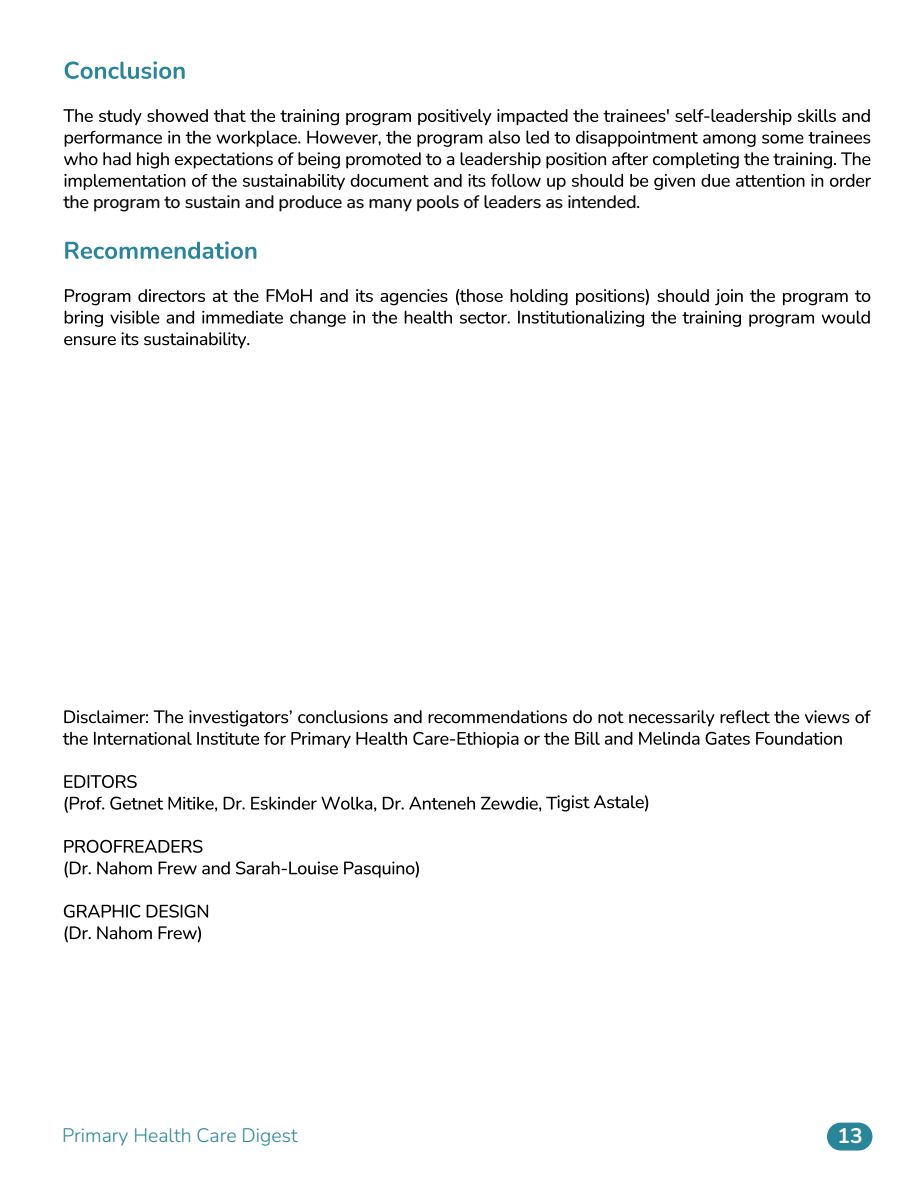
<style>
.page{position:relative;width:918px;height:1188px;background:#fff}
.page>*{position:absolute;margin:0;border:0;box-sizing:border-box;transform-origin:0 0}
.t1{font:700 21px "Nunito";color:#fff}
.t2{font:300 19.5px "Nunito";color:#298599}
.t3{font:500 18px "Nunito";letter-spacing:-.02em;color:#000}
</style>
<div class="page">
<svg style="left:65px;top:61px;width:120px;height:18px"></svg>
<svg style="left:63px;top:109px;width:807px;height:16px"></svg>
<svg style="left:64px;top:131px;width:806px;height:37px"></svg>
<svg style="left:64px;top:174px;width:807px;height:16px"></svg>
<svg style="left:65px;top:241px;width:191px;height:18px"></svg>
<svg style="left:65px;top:289px;width:805px;height:16px"></svg>
<svg style="left:64px;top:311px;width:806px;height:37px"></svg>
<svg style="left:64px;top:710px;width:807px;height:16px"></svg>
<svg style="left:63px;top:732px;width:779px;height:16px"></svg>
<svg style="left:64px;top:775px;width:73px;height:13px"></svg>
<svg style="left:65px;top:795px;width:583px;height:18px"></svg>
<svg style="left:64px;top:840px;width:138px;height:13px"></svg>
<svg style="left:65px;top:861px;width:354px;height:17px"></svg>
<svg style="left:64px;top:905px;width:144px;height:13px"></svg>
<svg style="left:65px;top:926px;width:136px;height:16px"></svg>
<div style="left:827px;top:1123px;width:45px;height:28px;background:#298599;border-radius:14px"></div>
<p class="t3" style="left:63px;top:190px;width:579px">the program to sustain and produce as many pools of leaders as intended.</p>
<p class="t2" style="left:62px;top:1122px;width:237px">Primary Health Care Digest</p>
<p class="t1" style="left:837px;top:1122px;width:27px">13</p>
</div>
